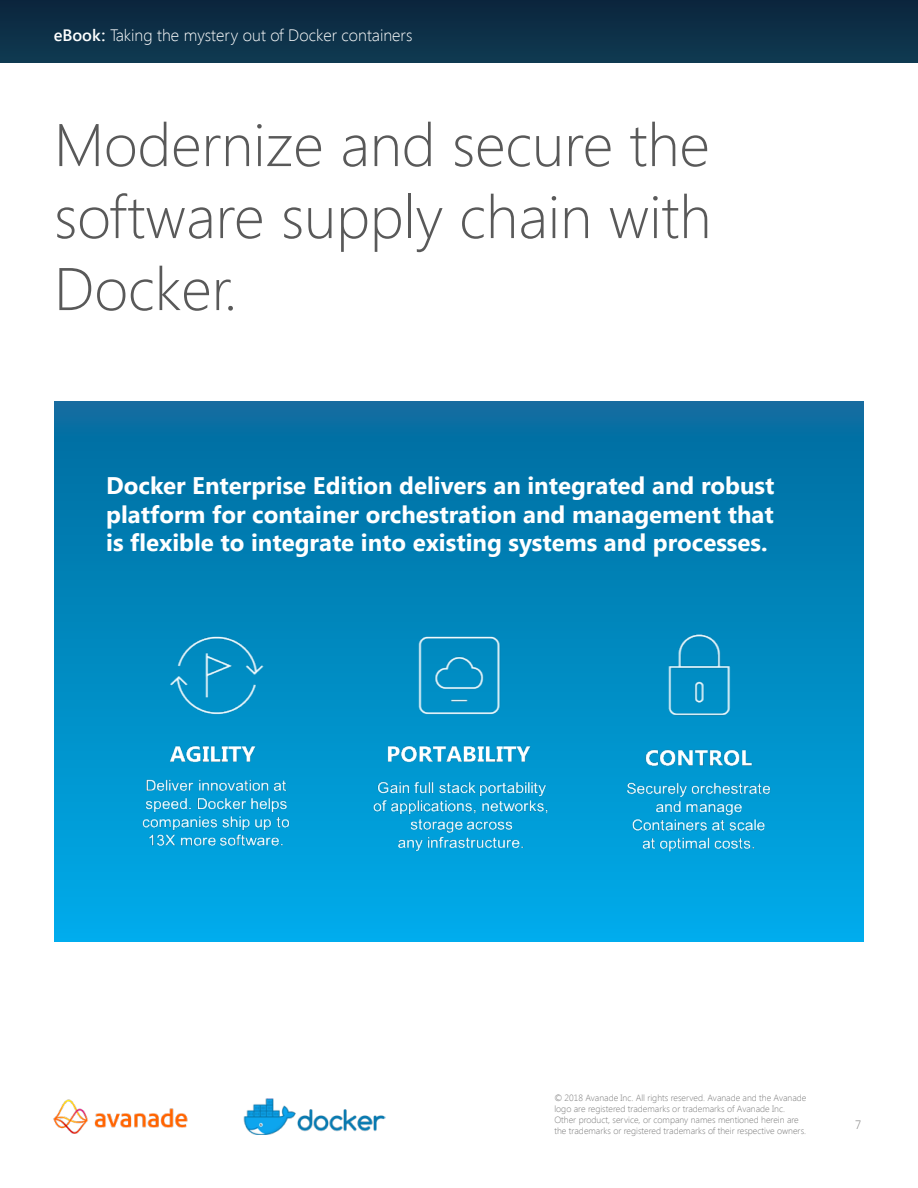
<style>
.page{position:relative;width:918px;height:1188px;background:#fff}
.page>*{position:absolute;margin:0;border:0;box-sizing:border-box;transform-origin:0 0}
.t1{font:300 60px/72px "Segoe UI";color:#595959;text-align:justify}
.t2{font:700 24px/28.5px "Segoe UI";color:#fff;text-align:justify}
.t3{font:300 16.5px "Segoe UI";color:#fff}
.t4{font:300 12px "Segoe UI";color:#787878}
.t5{font:300 9px/10.8px "Segoe UI";color:#787878}
.s1{font-weight:600}
</style>
<div class="page">
<img style="left:0;top:0;width:918px;height:62px">
<img style="left:53px;top:1099px;width:135px;height:35px">
<img style="left:243px;top:1099px;width:142px;height:35px">
<svg style="left:54px;top:401px;width:810px;height:540px;background:#0186bd"></svg>
<img style="left:129px;top:625px;width:673px;height:248px">
<h3 class="t3" style="left:54px;top:23px;width:360px"><span class="s1">eBook:</span> Taking the mystery out of Docker containers</h3>
<h1 class="t1" style="left:54px;top:107px;width:659px">Modernize and secure the software supply chain with Docker.</h1>
<h2 class="t2" style="left:106px;top:470px;width:670px">Docker Enterprise Edition delivers an integrated and robust platform for container orchestration and management that is flexible to integrate into existing systems and processes.</h2>
<p class="t5" style="left:554px;top:1093px;width:253px">© 2018 Avanade Inc. All rights reserved. Avanade and the Avanade logo are registered trademarks or trademarks of Avanade Inc.<br>Other product, service, or company names mentioned herein are the trademarks or registered trademarks of their respective owners.</p>
<h3 class="t4" style="left:855px;top:1117px;width:8px">7</h3>
</div>
